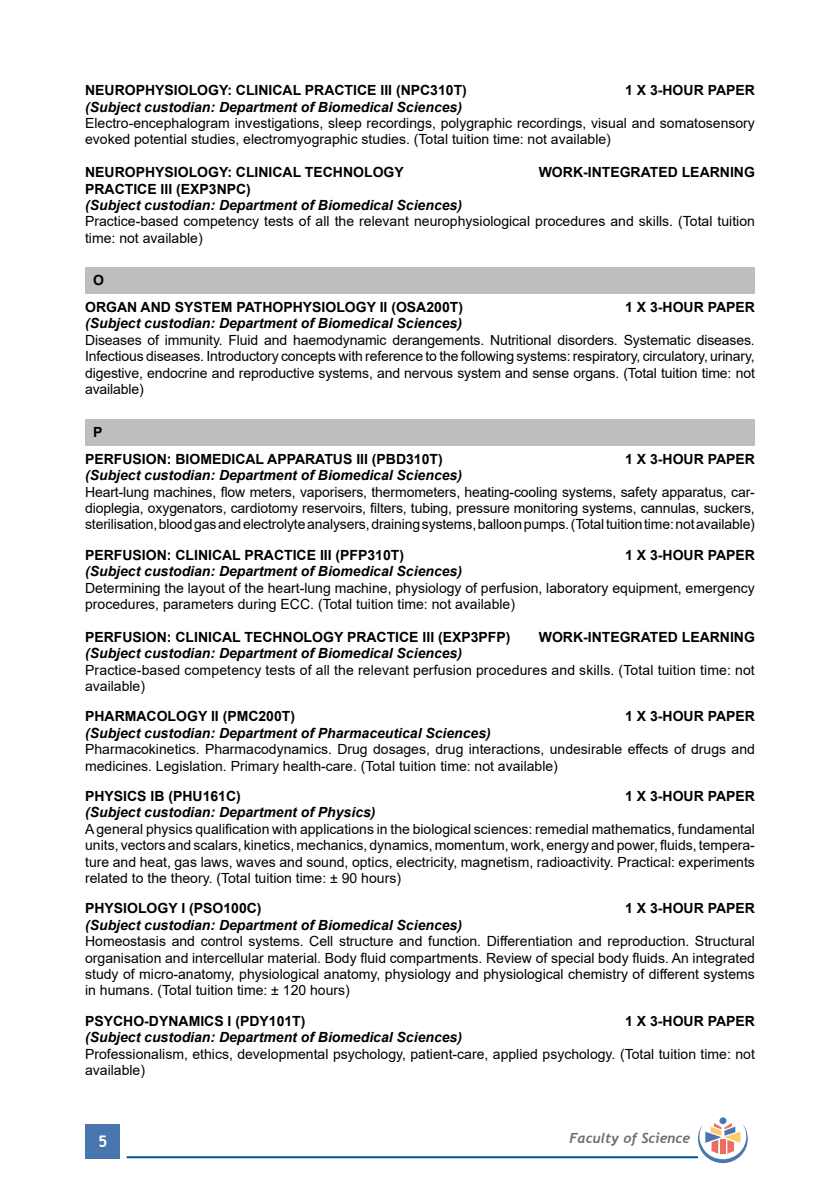
<style>
.page{position:relative;width:840px;height:1191px;background:#fff}
.page>*{position:absolute;margin:0;border:0;box-sizing:border-box;transform-origin:0 0}
.t1{font:700 16px "Trebuchet MS";color:#fff}
.t2{font:14px/16.4px "Arial";color:#000}
.t3{font:700 14px/26.4px "Arial";color:#000}
.t4{font:italic 700 14px "Arial";color:#000}
.t5{font:italic 700 14px "Trebuchet";color:#6d6e71}
</style>
<div class="page">
<div style="left:86px;top:1124px;width:34px;height:34px;background:#4777ae"></div>
<hr style="left:126px;top:1156px;width:571px;height:2px;background:#005596">
<div style="left:719px;top:1117px;width:7px;height:7px;background:#4777ae;border-radius:50%"></div>
<svg style="left:697px;top:1123px;width:50px;height:40px"></svg>
<div style="left:85px;top:267px;width:669px;height:26px;background:#bcbec0"></div>
<div style="left:85px;top:419px;width:669px;height:26px;background:#bcbec0"></div>
<p class="t3" style="left:85px;top:77px;width:383px">NEUROPHYSIOLOGY: CLINICAL PRACTICE III (NPC310T)</p>
<p class="t3" style="left:624px;top:77px;width:131px">1 X 3-HOUR PAPER</p>
<p class="t4" style="left:85px;top:97px;width:378px">(Subject custodian: Department of Biomedical Sciences)</p>
<p class="t2" style="left:85px;top:115px;width:671px">Electro-encephalogram investigations, sleep recordings, polygraphic recordings, visual and somatosensory evoked potential studies, electromyographic studies. (Total tuition time: not available)</p>
<p class="t3" style="left:85px;top:159px;width:320px">NEUROPHYSIOLOGY: CLINICAL TECHNOLOGY</p>
<p class="t3" style="left:538px;top:159px;width:217px">WORK-INTEGRATED LEARNING</p>
<p class="t3" style="left:85px;top:176px;width:167px">PRACTICE III (EXP3NPC)</p>
<p class="t4" style="left:85px;top:196px;width:378px">(Subject custodian: Department of Biomedical Sciences)</p>
<p class="t2" style="left:85px;top:213px;width:671px">Practice-based competency tests of all the relevant neurophysiological procedures and skills. (Total tuition time: not available)</p>
<p class="t3" style="left:85px;top:267px;width:379px;text-indent:8px">O<br>ORGAN AND SYSTEM PATHOPHYSIOLOGY II (OSA200T)</p>
<p class="t3" style="left:624px;top:294px;width:131px">1 X 3-HOUR PAPER</p>
<p class="t4" style="left:85px;top:314px;width:378px">(Subject custodian: Department of Biomedical Sciences)</p>
<p class="t2" style="left:85px;top:331px;width:671px;text-align:justify">Diseases of immunity. Fluid and haemodynamic derangements. Nutritional disorders. Systematic diseases.<br>Infectious diseases. Introductory concepts with reference to the following systems: respiratory, circulatory, urinary, digestive, endocrine and reproductive systems, and nervous system and sense organs. (Total tuition time: not available)</p>
<p class="t3" style="left:85px;top:419px;width:359px;text-indent:8px">P<br>PERFUSION: BIOMEDICAL APPARATUS III (PBD310T)</p>
<p class="t3" style="left:624px;top:446px;width:131px">1 X 3-HOUR PAPER</p>
<p class="t4" style="left:85px;top:466px;width:378px">(Subject custodian: Department of Biomedical Sciences)</p>
<p class="t2" style="left:85px;top:483px;width:671px;text-align:justify">Heart-lung machines, flow meters, vaporisers, thermometers, heating-cooling systems, safety apparatus, car&shy;dioplegia, oxygenators, cardiotomy reservoirs, filters, tubing, pressure monitoring systems, cannulas, suckers, sterilisation, blood gas and electrolyte analysers, draining systems, balloon pumps. (Total tuition time:not available)</p>
<p class="t3" style="left:85px;top:542px;width:320px">PERFUSION: CLINICAL PRACTICE III (PFP310T)</p>
<p class="t3" style="left:624px;top:542px;width:131px">1 X 3-HOUR PAPER</p>
<p class="t4" style="left:85px;top:562px;width:378px">(Subject custodian: Department of Biomedical Sciences)</p>
<p class="t2" style="left:85px;top:579px;width:671px">Determining the layout of the heart-lung machine, physiology of perfusion, laboratory equipment, emergency procedures, parameters during ECC. (Total tuition time: not available)</p>
<p class="t3" style="left:85px;top:624px;width:426px">PERFUSION: CLINICAL TECHNOLOGY PRACTICE III (EXP3PFP)</p>
<p class="t3" style="left:538px;top:624px;width:217px">WORK-INTEGRATED LEARNING</p>
<p class="t4" style="left:85px;top:644px;width:378px">(Subject custodian: Department of Biomedical Sciences)</p>
<p class="t2" style="left:85px;top:661px;width:671px">Practice-based competency tests of all the relevant perfusion procedures and skills. (Total tuition time: not available)</p>
<p class="t3" style="left:85px;top:703px;width:211px">PHARMACOLOGY II (PMC200T)</p>
<p class="t3" style="left:624px;top:703px;width:131px">1 X 3-HOUR PAPER</p>
<p class="t4" style="left:85px;top:723px;width:407px">(Subject custodian: Department of Pharmaceutical Sciences)</p>
<p class="t2" style="left:85px;top:741px;width:671px">Pharmacokinetics. Pharmacodynamics. Drug dosages, drug interactions, undesirable effects of drugs and medicines. Legislation. Primary health-care. (Total tuition time: not available)</p>
<p class="t3" style="left:85px;top:783px;width:157px">PHYSICS IB (PHU161C)</p>
<p class="t3" style="left:624px;top:783px;width:131px">1 X 3-HOUR PAPER</p>
<p class="t4" style="left:85px;top:803px;width:292px">(Subject custodian: Department of Physics)</p>
<p class="t2" style="left:85px;top:820px;width:671px;text-align:justify">A general physics qualification with applications in the biological sciences: remedial mathematics, fundamental units, vectors and scalars, kinetics, mechanics, dynamics, momentum, work, energy and power, fluids, tempera&shy;ture and heat, gas laws, waves and sound, optics, electricity, magnetism, radioactivity. Practical: experiments related to the theory. (Total tuition time: ± 90 hours)</p>
<p class="t3" style="left:85px;top:895px;width:178px">PHYSIOLOGY I (PSO100C)</p>
<p class="t3" style="left:624px;top:895px;width:131px">1 X 3-HOUR PAPER</p>
<p class="t4" style="left:85px;top:915px;width:378px">(Subject custodian: Department of Biomedical Sciences)</p>
<p class="t2" style="left:85px;top:933px;width:671px;text-align:justify">Homeostasis and control systems. Cell structure and function. Differentiation and reproduction. Structural organisation and intercellular material. Body fluid compartments. Review of special body fluids. An integrated study of micro-anatomy, physiological anatomy, physiology and physiological chemistry of different systems in humans. (Total tuition time: ± 120 hours)</p>
<p class="t3" style="left:85px;top:1007px;width:222px">PSYCHO-DYNAMICS I (PDY101T)</p>
<p class="t3" style="left:624px;top:1007px;width:131px">1 X 3-HOUR PAPER</p>
<p class="t4" style="left:85px;top:1028px;width:378px">(Subject custodian: Department of Biomedical Sciences)</p>
<p class="t2" style="left:85px;top:1045px;width:671px">Professionalism, ethics, developmental psychology, patient-care, applied psychology. (Total tuition time: not available)</p>
<p class="t1" style="left:98px;top:1131px;width:11px">5</p>
<p class="t5" style="left:569px;top:1129px;width:122px">Faculty of Science</p>
</div>
